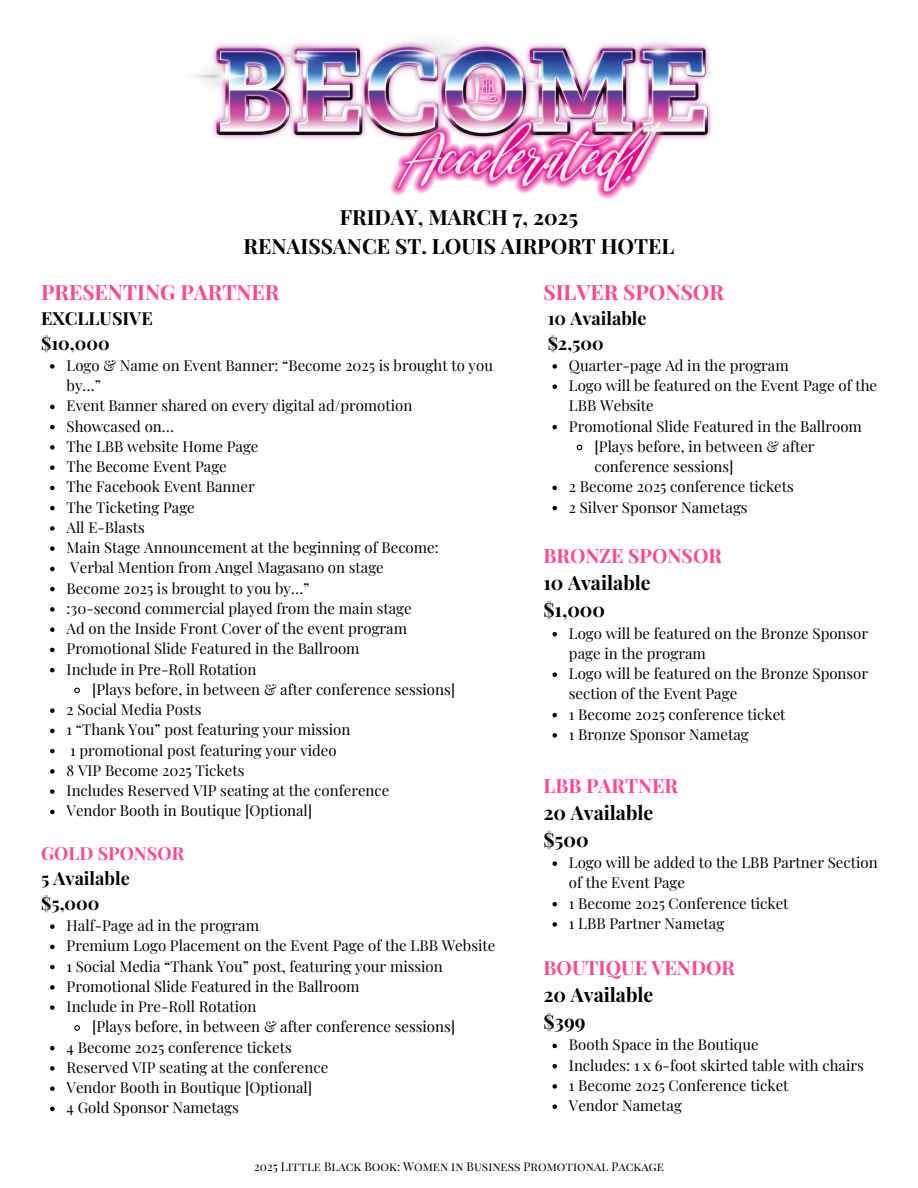
<style>
.page{position:relative;width:918px;height:1188px;background:#fff}
.page>*{position:absolute;margin:0;border:0;box-sizing:border-box;transform-origin:0 0}
.t1{font:700 21px/29.2px "Playfair Display";color:#000;text-align:center}
.t2{font:700 21px "Playfair Display";color:#fe4893}
.t3{font:700 21px "Playfair Display";color:#ff4893}
.t4{font:700 19.5px/27px "Playfair Display";color:#000}
.t5{font:700 18px/24.8px "Playfair Display";color:#000}
.t6{font:15px/20.2px "Playfair Display";color:#000}
.t7{font:12px "Playfair Display SC";color:#000}
.s1{color:#ff4893}
</style>
<div class="page">
<svg style="left:50px;top:364px;width:5px;height:5px"></svg>
<svg style="left:50px;top:405px;width:5px;height:4px"></svg>
<svg style="left:50px;top:425px;width:5px;height:4px"></svg>
<svg style="left:50px;top:445px;width:5px;height:5px"></svg>
<svg style="left:50px;top:465px;width:5px;height:5px"></svg>
<svg style="left:50px;top:486px;width:5px;height:4px"></svg>
<svg style="left:50px;top:506px;width:5px;height:4px"></svg>
<svg style="left:50px;top:526px;width:5px;height:5px"></svg>
<svg style="left:50px;top:546px;width:5px;height:5px"></svg>
<svg style="left:50px;top:567px;width:5px;height:4px"></svg>
<svg style="left:50px;top:587px;width:5px;height:4px"></svg>
<svg style="left:50px;top:607px;width:5px;height:5px"></svg>
<svg style="left:50px;top:627px;width:5px;height:5px"></svg>
<svg style="left:50px;top:648px;width:5px;height:4px"></svg>
<svg style="left:50px;top:668px;width:5px;height:4px"></svg>
<svg style="left:74px;top:687px;width:6px;height:7px"></svg>
<svg style="left:50px;top:708px;width:5px;height:5px"></svg>
<svg style="left:50px;top:729px;width:5px;height:4px"></svg>
<svg style="left:50px;top:749px;width:5px;height:4px"></svg>
<svg style="left:50px;top:769px;width:5px;height:5px"></svg>
<svg style="left:50px;top:789px;width:5px;height:5px"></svg>
<svg style="left:50px;top:810px;width:5px;height:4px"></svg>
<svg style="left:50px;top:924px;width:5px;height:5px"></svg>
<svg style="left:50px;top:945px;width:5px;height:4px"></svg>
<svg style="left:50px;top:965px;width:5px;height:4px"></svg>
<svg style="left:50px;top:985px;width:5px;height:5px"></svg>
<svg style="left:50px;top:1005px;width:5px;height:5px"></svg>
<svg style="left:74px;top:1025px;width:6px;height:6px"></svg>
<svg style="left:50px;top:1046px;width:5px;height:4px"></svg>
<svg style="left:50px;top:1066px;width:5px;height:5px"></svg>
<svg style="left:50px;top:1086px;width:5px;height:5px"></svg>
<svg style="left:50px;top:1107px;width:5px;height:4px"></svg>
<img style="left:193px;top:40px;width:519px;height:159px">
<svg style="left:552px;top:364px;width:5px;height:5px"></svg>
<svg style="left:552px;top:384px;width:5px;height:5px"></svg>
<svg style="left:552px;top:425px;width:5px;height:4px"></svg>
<svg style="left:576px;top:444px;width:7px;height:7px"></svg>
<svg style="left:552px;top:486px;width:5px;height:4px"></svg>
<svg style="left:552px;top:506px;width:5px;height:4px"></svg>
<svg style="left:552px;top:632px;width:5px;height:4px"></svg>
<svg style="left:552px;top:672px;width:5px;height:5px"></svg>
<svg style="left:552px;top:713px;width:5px;height:4px"></svg>
<svg style="left:552px;top:733px;width:5px;height:5px"></svg>
<svg style="left:552px;top:861px;width:5px;height:5px"></svg>
<svg style="left:552px;top:902px;width:5px;height:4px"></svg>
<svg style="left:552px;top:922px;width:5px;height:5px"></svg>
<svg style="left:552px;top:1044px;width:5px;height:4px"></svg>
<svg style="left:552px;top:1064px;width:5px;height:4px"></svg>
<svg style="left:552px;top:1084px;width:5px;height:5px"></svg>
<svg style="left:552px;top:1104px;width:5px;height:5px"></svg>
<p class="t1" style="left:244px;top:201px;width:432px">FRIDAY, MARCH 7, 2025<br>RENAISSANCE ST. LOUIS AIRPORT HOTEL</p>
<p class="t3" style="left:543px;top:277px;width:182px">SILVER SPONSOR</p>
<p class="t5" style="left:548px;top:305px;width:100px">10 Available $2,500</p>
<h2 class="t6" style="left:569px;top:355px;width:221px">Quarter-page Ad in the program</h2>
<p class="t6" style="left:569px;top:375px;width:310px">Logo will be featured on the Event Page of the<br>LBB Website</p>
<p class="t6" style="left:569px;top:415px;width:295px">Promotional Slide Featured in the Ballroom</p>
<p class="t6" style="left:594px;top:436px;width:222px">[Plays before, in between &amp; after conference sessions]</p>
<p class="t6" style="left:569px;top:476px;width:226px">2 Become 2025 conference tickets</p>
<p class="t6" style="left:569px;top:496px;width:180px">2 Silver Sponsor Nametags</p>
<p class="t4" style="left:543px;top:542px;width:180px"><span class="s1">BRONZE SPONSOR<br></span>10 Available<br>$1,000</p>
<h2 class="t6" style="left:569px;top:622px;width:301px">Logo will be featured on the Bronze Sponsor page in the program</h2>
<p class="t6" style="left:569px;top:663px;width:301px">Logo will be featured on the Bronze Sponsor section of the Event Page</p>
<p class="t6" style="left:569px;top:703px;width:218px">1 Become 2025 conference ticket</p>
<p class="t6" style="left:569px;top:724px;width:181px">1 Bronze Sponsor Nametag</p>
<p class="t4" style="left:543px;top:771px;width:136px"><span class="s1">LBB PARTNER<br></span>20 Available $500</p>
<h2 class="t6" style="left:569px;top:852px;width:310px">Logo will be added to the LBB Partner Section of the Event Page</h2>
<p class="t6" style="left:569px;top:892px;width:221px">1 Become 2025 Conference ticket</p>
<p class="t6" style="left:569px;top:913px;width:157px">1 LBB Partner Nametag</p>
<p class="t4" style="left:543px;top:953px;width:193px"><span class="s1">BOUTIQUE VENDOR<br></span>20 Available<br>$399</p>
<h2 class="t6" style="left:569px;top:1034px;width:191px">Booth Space in the Boutique</h2>
<p class="t6" style="left:569px;top:1054px;width:296px">Includes: 1 x 6-foot skirted table with chairs</p>
<p class="t6" style="left:569px;top:1075px;width:221px">1 Become 2025 Conference ticket</p>
<p class="t6" style="left:569px;top:1095px;width:114px">Vendor Nametag</p>
<p class="t2" style="left:41px;top:277px;width:240px">PRESENTING PARTNER</p>
<p class="t5" style="left:41px;top:305px;width:113px">EXCLLUSIVE $10,000</p>
<h1 class="t6" style="left:67px;top:355px;width:428px">Logo &amp; Name on Event Banner: “Become 2025 is brought to you by…”</h1>
<h1 class="t6" style="left:67px;top:395px;width:347px">Event Banner shared on every digital ad/promotion</h1>
<p class="t6" style="left:67px;top:415px;width:109px">Showcased on…</p>
<p class="t6" style="left:67px;top:436px;width:193px">The LBB website Home Page</p>
<p class="t6" style="left:67px;top:456px;width:162px">The Become Event Page</p>
<p class="t6" style="left:67px;top:476px;width:190px">The Facebook Event Banner</p>
<p class="t6" style="left:67px;top:496px;width:130px">The Ticketing Page</p>
<p class="t6" style="left:67px;top:517px;width:80px">All E-Blasts</p>
<p class="t6" style="left:67px;top:537px;width:374px">Main Stage Announcement at the beginning of Become:</p>
<p class="t6" style="left:70px;top:557px;width:315px">Verbal Mention from Angel Magasano on stage</p>
<p class="t6" style="left:67px;top:577px;width:244px">Become 2025 is brought to you by…”</p>
<p class="t6" style="left:67px;top:598px;width:347px">:30-second commercial played from the main stage</p>
<p class="t6" style="left:67px;top:618px;width:342px">Ad on the Inside Front Cover of the event program</p>
<p class="t6" style="left:67px;top:638px;width:295px">Promotional Slide Featured in the Ballroom</p>
<p class="t6" style="left:67px;top:658px;width:191px">Include in Pre-Roll Rotation</p>
<p class="t6" style="left:92px;top:679px;width:365px">[Plays before, in between &amp; after conference sessions]</p>
<p class="t6" style="left:67px;top:699px;width:137px">2 Social Media Posts</p>
<p class="t6" style="left:67px;top:719px;width:285px">1 “Thank You” post featuring your mission</p>
<p class="t6" style="left:70px;top:739px;width:268px">1 promotional post featuring your video</p>
<p class="t6" style="left:67px;top:760px;width:179px">8 VIP Become 2025 Tickets</p>
<p class="t6" style="left:67px;top:780px;width:324px">Includes Reserved VIP seating at the conference</p>
<p class="t6" style="left:67px;top:800px;width:247px">Vendor Booth in Boutique [Optional]</p>
<p class="t5" style="left:41px;top:840px;width:145px"><span class="s1">GOLD SPONSOR<br></span>5 Available $5,000</p>
<p class="t6" style="left:67px;top:915px;width:194px">Half-Page ad in the program</p>
<h3 class="t6" style="left:67px;top:935px;width:430px">Premium Logo Placement on the Event Page of the LBB Website</h3>
<p class="t6" style="left:67px;top:955px;width:378px">1 Social Media “Thank You” post, featuring your mission</p>
<p class="t6" style="left:67px;top:976px;width:295px">Promotional Slide Featured in the Ballroom</p>
<p class="t6" style="left:67px;top:996px;width:191px">Include in Pre-Roll Rotation</p>
<p class="t6" style="left:92px;top:1016px;width:365px">[Plays before, in between &amp; after conference sessions]</p>
<p class="t6" style="left:67px;top:1036px;width:227px">4 Become 2025 conference tickets</p>
<p class="t6" style="left:67px;top:1057px;width:263px">Reserved VIP seating at the conference</p>
<p class="t6" style="left:67px;top:1077px;width:247px">Vendor Booth in Boutique [Optional]</p>
<p class="t6" style="left:67px;top:1097px;width:174px">4 Gold Sponsor Nametags</p>
<p class="t7" style="left:254px;top:1158px;width:411px">2025 Little Black Book: Women in Business Promotional Package</p>
</div>
